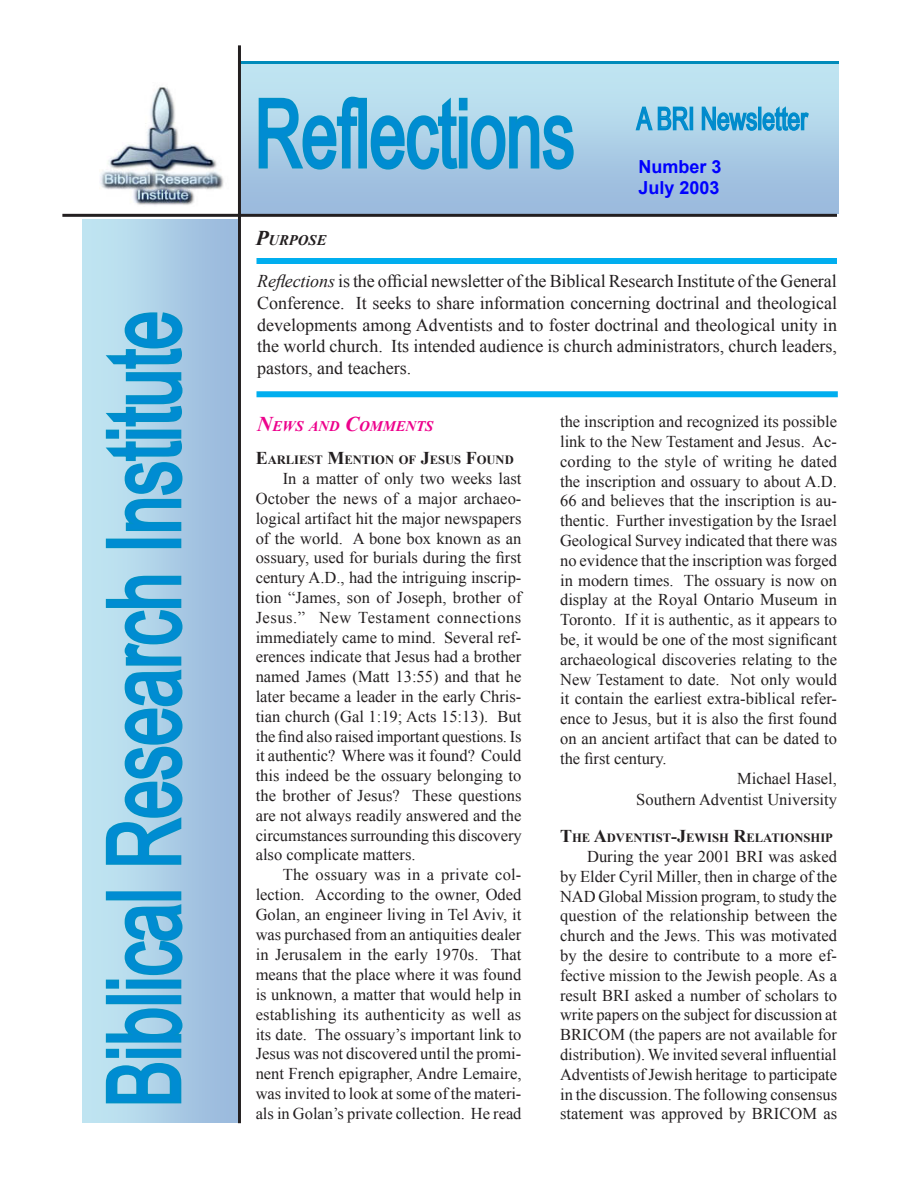
<style>
.page{position:relative;width:918px;height:1188px;background:#fff}
.page>*{position:absolute;margin:0;border:0;box-sizing:border-box;transform-origin:0 0}
.t1{font:101.25px "Arial Narrow";color:#008cd2;scale:.83 1}
.t2{font:94.5px "Arial Narrow";color:#008cd2;scale:.83 1}
.t3{font:31.05px "Arial Narrow";color:#0089cf;scale:.89 1}
.t4{font:18px/21.6px "Times New Roman";color:#231f20;text-align:justify}
.t5{font:700 18px "Arial";color:#00f}
.Body_text{font:16.5px/19.8px "Times New Roman";color:#231f20;text-align:justify}
.Subhead_1{font:italic 700 14.7px "Times New Roman";color:#ed028c}
.Subhead_1-2{font:italic 700 14.7px "Times New Roman";color:#231f20}
.Subhead_2{font:700 12.6px "Times New Roman";color:#231f20}
.s1{font-size:21px}
.s2{font-style:italic}
.s3{font-size:18px}
</style>
<div class="page">
<img style="left:100px;top:87px;width:124px;height:118px">
<hr style="left:238px;top:45px;width:3px;height:1078px;background:#231f20">
<hr style="left:62px;top:214px;width:775px;height:3px;background:#231f20">
<div style="left:256px;top:258px;width:581px;height:6px;background:#00aeef"></div>
<div style="left:256px;top:391px;width:582px;height:6px;background:#00aeef"></div>
<div style="left:82px;top:219px;width:156px;height:904px;background:linear-gradient(to right,#c4e9f3,#99b7dc)"></div>
<svg style="left:104px;top:1007px;width:81px;height:98px;background:#7ac0de"></svg>
<div style="left:106px;top:995px;width:75px;height:9px;border:3px solid #0090c6"></div>
<svg style="left:104px;top:902px;width:80px;height:88px;background:#82c3e0"></svg>
<div style="left:106px;top:891px;width:75px;height:9px;border:3px solid #0090c6"></div>
<svg style="left:104px;top:574px;width:80px;height:292px;background:#83c4e1"></svg>
<div style="left:106px;top:539px;width:75px;height:9px;border:3px solid #0090c6"></div>
<svg style="left:102px;top:311px;width:82px;height:222px;background:#81c3e0"></svg>
<div style="left:241px;top:64px;width:598px;height:150px;background:linear-gradient(to bottom,#c3e9f3,#99b8dc)"></div>
<svg style="left:257px;top:94px;width:318px;height:77px;background:#77bddd"></svg>
<svg style="left:635px;top:101px;width:55px;height:31px;background:#7fc3e0"></svg>
<div style="left:690px;top:107px;width:3px;height:23px;border:2px solid #0090c6"></div>
<svg style="left:701px;top:105px;width:109px;height:29px;background:#72bedd"></svg>
<p class="t1" style="left:70px;top:1107px;width:961px;rotate:-90deg">Biblical Research Institute</p>
<p class="t2" style="left:255px;top:64px;width:386px">Reflections</p>
<p class="t3" style="left:637px;top:96px;width:194px">A BRI Newsletter</p>
<p class="t5" style="left:639px;top:155px;width:85px">Number 3</p>
<p class="t5" style="left:639px;top:176px;width:83px">July 2003</p>
<p class="Subhead_1-2" style="left:256px;top:230px;width:72px"><span class="s1">P</span>URPOSE</p>
<p class="t4" style="left:257px;top:270px;width:581px"><span class="s2">Reflections</span> is the official newsletter of the Biblical Research Institute of the General Conference. It seeks to share information concerning doctrinal and theological developments among Adventists and to foster doctrinal and theological unity in the world church. Its intended audience is church administrators, church leaders, pastors, and teachers.</p>
<p class="Subhead_1" style="left:257px;top:416px;width:178px"><span class="s1">N</span>EWS AND <span class="s1">C</span>OMMENTS</p>
<p class="Subhead_2" style="left:256px;top:452px;width:260px"><span class="s3">E</span>ARLIEST <span class="s3">M</span>ENTION OF <span class="s3">J</span>ESUS <span class="s3">F</span>OUND</p>
<p class="Body_text" style="left:256px;top:469px;width:267px;text-indent:27px">In a matter of only two weeks last October the news of a major archaeo&shy;logical artifact hit the major newspapers of the world. A bone box known as an ossuary, used for burials during the first century A.D., had the intriguing inscrip&shy;tion “James, son of Joseph, brother of Jesus.” New Testament connections immediately came to mind. Several ref&shy;erences indicate that Jesus had a brother named James (Matt 13:55) and that he later became a leader in the early Chris&shy;tian church (Gal 1:19; Acts 15:13). But the find also raised important questions. Is it authentic? Where was it found? Could this indeed be the ossuary belonging to the brother of Jesus? These questions are not always readily answered and the circumstances surrounding this discovery also complicate matters.</p>
<p class="Body_text" style="left:256px;top:865px;width:267px;text-indent:27px">The ossuary was in a private col&shy;lection. According to the owner, Oded Golan, an engineer living in Tel Aviv, it was purchased from an antiquities dealer in Jerusalem in the early 1970s. That means that the place where it was found is unknown, a matter that would help in establishing its authenticity as well as its date. The ossuary’s important link to Jesus was not discovered until the promi&shy;nent French epigrapher, Andre Lemaire, was invited to look at some of the materi&shy;als in Golan’s private collection. He read</p>
<p class="Body_text" style="left:560px;top:412px;width:279px">the inscription and recognized its possible link to the New Testament and Jesus. Ac&shy;cording to the style of writing he dated the inscription and ossuary to about A.D.<br>66 and believes that the inscription is au&shy;thentic. Further investigation by the Israel Geological Survey indicated that there was no evidence that the inscription was forged in modern times. The ossuary is now on display at the Royal Ontario Museum in Toronto. If it is authentic, as it appears to be, it would be one of the most significant archaeological discoveries relating to the New Testament to date. Not only would it contain the earliest extra-biblical refer&shy;ence to Jesus, but it is also the first found on an ancient artifact that can be dated to the first century.</p>
<p class="Body_text" style="left:737px;top:768px;width:101px">Michael Hasel,</p>
<p class="Body_text" style="left:636px;top:790px;width:202px">Southern Adventist University</p>
<p class="Subhead_2" style="left:560px;top:829px;width:274px"><span class="s3">T</span>HE <span class="s3">A</span>DVENTIST<span class="s3">-J</span>EWISH <span class="s3">R</span>ELATIONSHIP</p>
<p class="Body_text" style="left:560px;top:846px;width:279px;text-indent:27px">During the year 2001 BRI was asked by Elder Cyril Miller, then in charge of the NAD Global Mission program, to study the question of the relationship between the church and the Jews. This was motivated by the desire to contribute to a more ef&shy;fective mission to the Jewish people. As a result BRI asked a number of scholars to write papers on the subject for discussion at BRICOM (the papers are not available for distribution). We invited several influential Adventists of Jewish heritage to participate in the discussion. The following consensus</p>
<p class="Body_text" style="left:560px;top:1104px;width:278px">statement was approved by BRICOM as</p>
</div>
